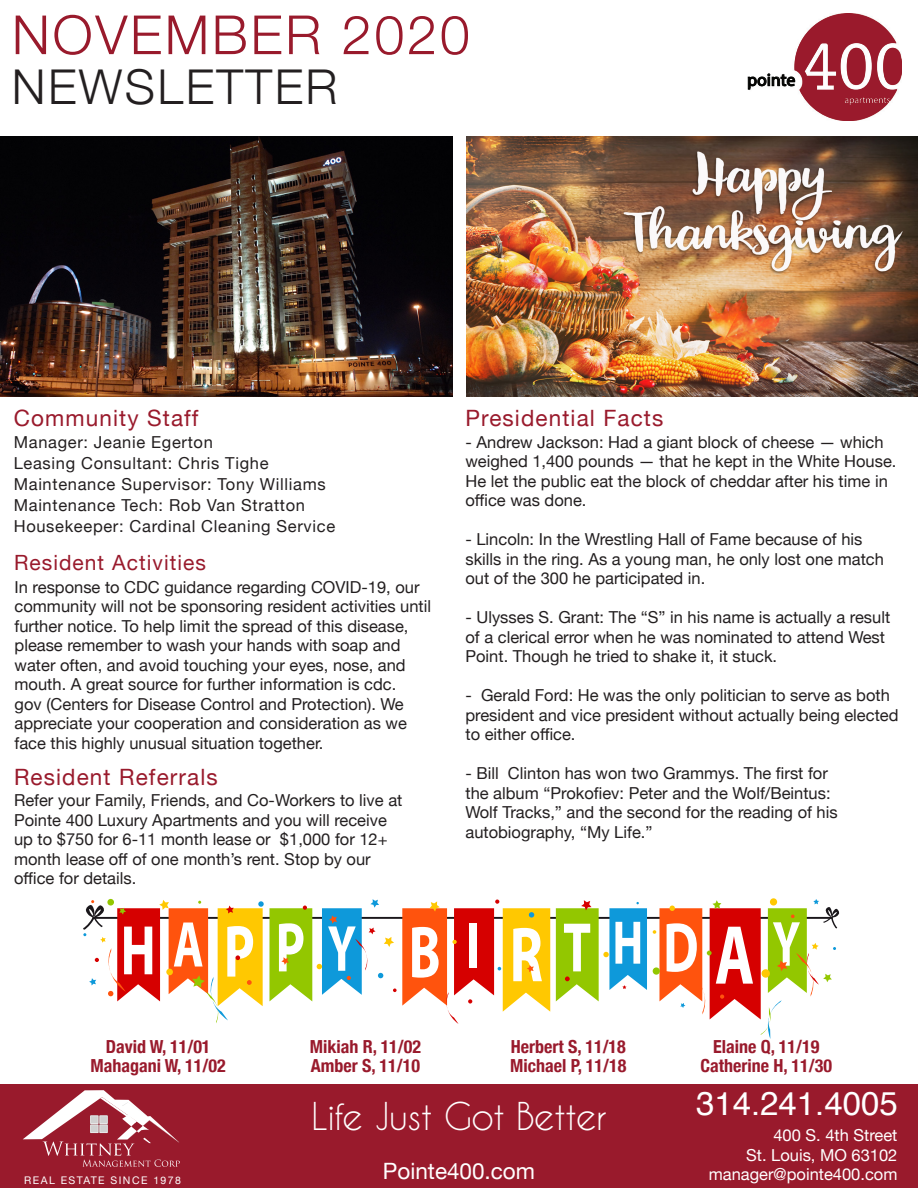
<style>
.page{position:relative;width:918px;height:1188px;background:#fff}
.page>*{position:absolute;margin:0;border:0;box-sizing:border-box;transform-origin:0 0}
.t1{font:300 54px "Helvetica Neue";letter-spacing:.05em;color:#991a2c}
.t2{font:300 48px "Helvetica Neue";letter-spacing:.05em;color:#231f20}
.t3{font:36px "Caviar Dreams";letter-spacing:-.02em;color:#fff}
.t4{font:33px "Helvetica";color:#fff}
.t5{font:22.5px "Helvetica Neue";letter-spacing:.05em;color:#991a2c}
.t6{font:22.5px "Helvetica Neue";color:#fff}
.t7{font:21px "Helvetica Neue";letter-spacing:.05em;color:#991a2c}
.t8{font:700 condensed 18px/19.5px "Helvetica Neue";color:#991a2c;text-align:center}
.t9{font:17.55px "Myriad Pro";color:#040503}
.t10{font:16.5px/19.5px "Helvetica Neue";color:#231f20}
.t11{font:16.5px/21px "Helvetica Neue";letter-spacing:.04em;color:#231f20}
.t12{font:16.5px "Helvetica Neue";color:#fff}
.t13{font:10.5px "Helvetica Neue";letter-spacing:.14em;color:#fff}
</style>
<div class="page">
<div style="left:0;top:1085px;width:918px;height:103px;background:#991a2c"></div>
<svg style="left:748px;top:14px;width:154px;height:107px"></svg>
<img style="left:0;top:137px;width:452px;height:259px">
<svg style="left:23px;top:1090px;width:157px;height:77px"></svg>
<div style="left:90px;top:1125px;width:8px;height:8px;border:1px solid #aaa9a9"></div>
<div style="left:91px;top:1125px;width:7px;height:8px;border:1px solid #f1f1f1"></div>
<div style="left:91px;top:1125px;width:7px;height:7px;background:#d1d1d1"></div>
<div style="left:100px;top:1125px;width:7px;height:8px;border:1px solid #f1f1f1"></div>
<div style="left:100px;top:1125px;width:7px;height:7px;background:#d1d1d1"></div>
<div style="left:100px;top:1116px;width:7px;height:8px;border:1px solid #aaa9a9"></div>
<div style="left:100px;top:1116px;width:7px;height:7px;background:#d1d1d1"></div>
<div style="left:90px;top:1116px;width:8px;height:8px;border:1px solid #aaa9a9"></div>
<div style="left:91px;top:1116px;width:7px;height:7px;background:#d1d1d1"></div>
<hr style="left:92px;top:917px;width:741px;height:2px;background:#1a171b">
<svg style="left:556px;top:900px;width:91px;height:101px"></svg>
<svg style="left:653px;top:899px;width:186px;height:140px"></svg>
<svg style="left:83px;top:899px;width:467px;height:125px"></svg>
<img style="left:466px;top:137px;width:452px;height:259px">
<p class="t1" style="left:12px;top:-9px;width:459px">NOVEMBER 2020</p>
<p class="t2" style="left:12px;top:48px;width:327px">NEWSLETTER</p>
<p class="t9" style="left:747px;top:69px;width:50px">pointe</p>
<p class="t5" style="left:14px;top:402px;width:186px">Community Staff</p>
<p class="t5" style="left:465px;top:402px;width:199px">Presidential Facts</p>
<p class="t11" style="left:14px;top:432px;width:256px">Manager: Jeanie Egerton<br>Leasing Consultant: Chris Tighe</p>
<p class="t11" style="left:14px;top:474px;width:313px">Maintenance Supervisor: Tony Williams</p>
<p class="t11" style="left:14px;top:495px;width:293px">Maintenance Tech: Rob Van Stratton</p>
<p class="t11" style="left:14px;top:516px;width:323px">Housekeeper: Cardinal Cleaning Service</p>
<p class="t7" style="left:14px;top:548px;width:193px">Resident Activities</p>
<p class="t10" style="left:15px;top:578px;width:418px">In response to CDC guidance regarding COVID-19, our community will not be sponsoring resident activities until further notice. To help limit the spread of this disease, please remember to wash your hands with soap and water often, and avoid touching your eyes, nose, and mouth. A great source for further information is cdc.<br>gov (Centers for Disease Control and Protection). We appreciate your cooperation and consideration as we face this highly unusual situation together.</p>
<p class="t5" style="left:14px;top:761px;width:205px">Resident Referrals</p>
<p class="t10" style="left:14px;top:792px;width:390px">Refer your Family, Friends, and Co-Workers to live at Pointe 400 Luxury Apartments and you will receive up to $750 for 6-11 month lease or $1,000 for 12+ month lease off of one month’s rent. Stop by our office for details.</p>
<p class="t10" style="left:465px;top:433px;width:432px">- Andrew Jackson: Had a giant block of cheese — which weighed 1,400 pounds — that he kept in the White House.<br>He let the public eat the block of cheddar after his time in office was done.</p>
<p class="t10" style="left:465px;top:530px;width:420px">- Lincoln: In the Wrestling Hall of Fame because of his skills in the ring. As a young man, he only lost one match out of the 300 he participated in.</p>
<p class="t10" style="left:465px;top:608px;width:426px">- Ulysses S. Grant: The “S” in his name is actually a result of a clerical error when he was nominated to attend West<br>Point. Though he tried to shake it, it stuck.</p>
<p class="t10" style="left:465px;top:686px;width:435px">- Gerald Ford: He was the only politician to serve as both president and vice president without actually being elected to either office.</p>
<p class="t10" style="left:465px;top:764px;width:374px">- Bill Clinton has won two Grammys. The first for the album “Prokofiev: Peter and the Wolf/Beintus:<br>Wolf Tracks,” and the second for the reading of his autobiography, “My Life.”</p>
<p class="t8" style="left:91px;top:1036px;width:137px">David W, 11/01<br>Mahagani W, 11/02</p>
<p class="t8" style="left:310px;top:1036px;width:113px;text-align:left">Mikiah R, 11/02<br>Amber S, 11/10</p>
<p class="t8" style="left:510px;top:1036px;width:118px;text-align:left">Herbert S, 11/18<br>Michael P, 11/18</p>
<p class="t13" style="left:24px;top:1172px;width:158px">REAL ESTATE SINCE 1978</p>
<p class="t3" style="left:311px;top:1094px;width:297px">Life Just Got Better</p>
<p class="t6" style="left:383px;top:1155px;width:154px">Pointe400.com</p>
<p class="t8" style="left:701px;top:1036px;width:133px">Elaine Q, 11/19<br>Catherine H, 11/30</p>
<p class="t4" style="left:696px;top:1078px;width:203px">314.241.4005</p>
<p class="t12" style="left:773px;top:1123px;width:126px">400 S. 4th Street</p>
<p class="t12" style="left:746px;top:1143px;width:153px">St. Louis, MO 63102</p>
<p class="t12" style="left:709px;top:1163px;width:190px">manager@pointe400.com</p>
</div>
